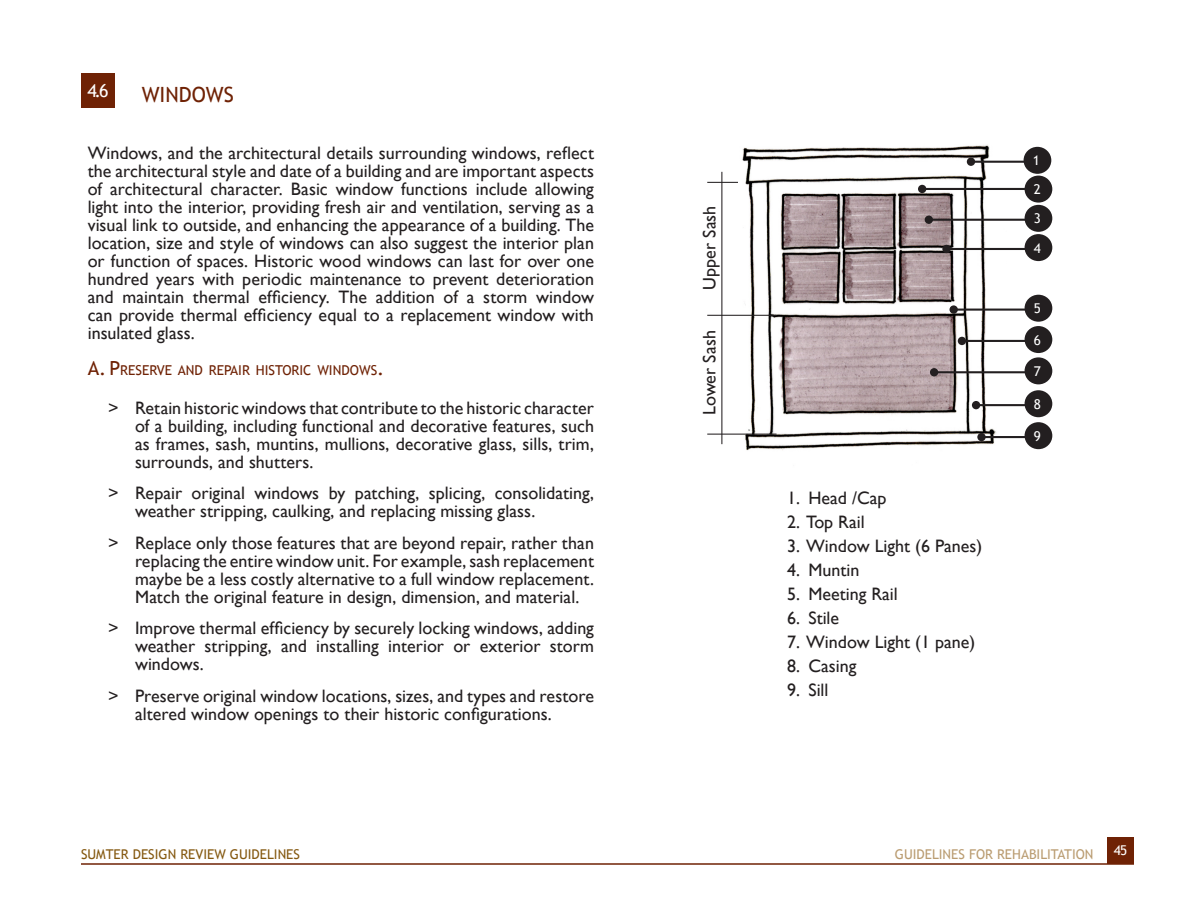
<style>
.page{position:relative;width:1188px;height:918px;background:#fff}
.page>*{position:absolute;margin:0;border:0;box-sizing:border-box;transform-origin:0 0}
.SECTION_SUB-HEADING{font:21px "Trebuchet MS";color:#6f2205}
.BASIC_BODY{font:18px/18px "Gill Sans";color:#231f20;text-align:justify}
.LABELS{font:18px "Gill Sans";color:#231f20}
.SECTION_NUMBER{font:18px "Trebuchet MS";color:#fff}
.t1{font:13.65px "Trebuchet MS";color:#6f2205}
.t2{font:13.5px "Trebuchet MS";color:#855911}
.t3{font:13.5px "Trebuchet MS";color:#ba9c71}
.LABEL_NUMBERS{font:13.5px "Trebuchet MS";color:#fff}
.s1{font-size:19.5px}
</style>
<div class="page">
<div style="left:1107px;top:837px;width:27px;height:27px;background:#6f2205"></div>
<hr style="left:81px;top:863px;width:1053px;height:2px;background:#6f2205">
<div style="left:81px;top:74px;width:34px;height:34px;background:#6f2205"></div>
<div style="left:1024px;top:147px;width:27px;height:27px;background:#231f20;border-radius:50%"></div>
<hr style="left:707px;top:182px;width:44px;height:1px;background:#231f20">
<img style="left:739px;top:144px;width:267px;height:307px">
<hr style="left:922px;top:188px;width:106px;height:2px;background:#231f20">
<div style="left:918px;top:185px;width:8px;height:8px;background:#231f20;border-radius:50%"></div>
<div style="left:1025px;top:176px;width:27px;height:27px;background:#231f20;border-radius:50%"></div>
<hr style="left:929px;top:219px;width:99px;height:2px;background:#231f20">
<div style="left:925px;top:216px;width:8px;height:8px;background:#231f20;border-radius:50%"></div>
<div style="left:1025px;top:205px;width:27px;height:27px;background:#231f20;border-radius:50%"></div>
<hr style="left:947px;top:248px;width:81px;height:2px;background:#231f20">
<div style="left:942px;top:245px;width:9px;height:8px;background:#231f20;border-radius:50%"></div>
<div style="left:1025px;top:234px;width:27px;height:27px;background:#231f20;border-radius:50%"></div>
<hr style="left:976px;top:404px;width:52px;height:2px;background:#231f20">
<div style="left:972px;top:401px;width:8px;height:8px;background:#231f20;border-radius:50%"></div>
<div style="left:1025px;top:390px;width:27px;height:27px;background:#231f20;border-radius:50%"></div>
<hr style="left:954px;top:309px;width:74px;height:2px;background:#231f20">
<div style="left:950px;top:305px;width:8px;height:9px;background:#231f20;border-radius:50%"></div>
<div style="left:1025px;top:295px;width:27px;height:27px;background:#231f20;border-radius:50%"></div>
<hr style="left:962px;top:340px;width:66px;height:2px;background:#231f20">
<div style="left:958px;top:337px;width:8px;height:8px;background:#231f20;border-radius:50%"></div>
<div style="left:1025px;top:326px;width:27px;height:27px;background:#231f20;border-radius:50%"></div>
<hr style="left:934px;top:371px;width:94px;height:2px;background:#231f20">
<div style="left:930px;top:368px;width:8px;height:8px;background:#231f20;border-radius:50%"></div>
<div style="left:1025px;top:357px;width:27px;height:27px;background:#231f20;border-radius:50%"></div>
<hr style="left:982px;top:436px;width:46px;height:2px;background:#231f20">
<div style="left:977px;top:433px;width:9px;height:8px;background:#231f20;border-radius:50%"></div>
<div style="left:1025px;top:422px;width:27px;height:27px;background:#231f20;border-radius:50%"></div>
<hr style="left:707px;top:315px;width:69px;height:1px;background:#231f20">
<hr style="left:707px;top:434px;width:69px;height:1px;background:#231f20">
<hr style="left:721px;top:172px;width:1px;height:272px;background:#231f20">
<hr style="left:971px;top:161px;width:56px;height:2px;background:#231f20">
<div style="left:967px;top:158px;width:8px;height:8px;background:#231f20;border-radius:50%"></div>
<p class="SECTION_NUMBER" style="left:87px;top:80px;width:23px">4.6</p>
<p class="SECTION_SUB-HEADING" style="left:142px;top:83px;width:94px">WINDOWS</p>
<p class="BASIC_BODY" style="left:88px;top:144px;width:508px">Windows, and the architectural details surrounding windows, reflect the architectural style and date of a building and are important aspects of architectural character. Basic window functions include allowing light into the interior, providing fresh air and ventilation, serving as a visual link to outside, and enhancing the appearance of a building. The location, size and style of windows can also suggest the interior plan or function of spaces. Historic wood windows can last for over one hundred years with periodic maintenance to prevent deterioration and maintain thermal efficiency. The addition of a storm window can provide thermal efficiency equal to a replacement window with insulated glass.</p>
<p class="t1" style="left:88px;top:363px;width:298px"><span class="s1">A. P</span>RESERVE AND REPAIR HISTORIC WINDOWS<span class="s1">.</span></p>
<p class="BASIC_BODY" style="left:135px;top:399px;width:461px;text-indent:-27px">&gt; Retain historic windows that contribute to the historic character of a building, including functional and decorative features, such as frames, sash, muntins, mullions, decorative glass, sills, trim, surrounds, and shutters.</p>
<p class="BASIC_BODY" style="left:135px;top:485px;width:460px;text-indent:-27px">&gt; Repair original windows by patching, splicing, consolidating, weather stripping, caulking, and replacing missing glass.</p>
<p class="BASIC_BODY" style="left:135px;top:534px;width:461px;text-indent:-27px">&gt; Replace only those features that are beyond repair, rather than replacing the entire window unit. For example, sash replacement maybe be a less costly alternative to a full window replacement.<br>Match the original feature in design, dimension, and material.</p>
<p class="BASIC_BODY" style="left:135px;top:620px;width:460px;text-indent:-27px">&gt; Improve thermal efficiency by securely locking windows, adding weather stripping, and installing interior or exterior storm windows.</p>
<p class="BASIC_BODY" style="left:135px;top:687px;width:460px;text-indent:-27px">&gt; Preserve original window locations, sizes, and types and restore altered window openings to their historic configurations.</p>
<p class="BASIC_BODY" style="left:701px;top:290px;width:86px;rotate:-90deg">Upper Sash</p>
<p class="BASIC_BODY" style="left:701px;top:415px;width:86px;rotate:-90deg">Lower Sash</p>
<p class="LABELS" style="left:787px;top:487px;width:101px">1. Head /Cap</p>
<p class="LABELS" style="left:787px;top:511px;width:79px">2. Top Rail</p>
<p class="LABELS" style="left:787px;top:535px;width:196px">3. Window Light (6 Panes)</p>
<p class="LABELS" style="left:787px;top:559px;width:74px">4. Muntin</p>
<p class="LABELS" style="left:787px;top:583px;width:112px">5. Meeting Rail</p>
<p class="LABELS" style="left:787px;top:607px;width:53px">6. Stile</p>
<p class="LABELS" style="left:787px;top:631px;width:189px">7. Window Light (1 pane)</p>
<p class="LABELS" style="left:787px;top:655px;width:71px">8. Casing</p>
<p class="LABELS" style="left:787px;top:679px;width:43px">9. Sill</p>
<p class="LABEL_NUMBERS" style="left:1033px;top:153px;width:9px">1</p>
<p class="LABEL_NUMBERS" style="left:1034px;top:181px;width:9px">2</p>
<p class="LABEL_NUMBERS" style="left:1034px;top:211px;width:9px">3</p>
<p class="LABEL_NUMBERS" style="left:1034px;top:240px;width:9px">4</p>
<p class="LABEL_NUMBERS" style="left:1034px;top:300px;width:9px">5</p>
<p class="LABEL_NUMBERS" style="left:1034px;top:332px;width:9px">6</p>
<p class="LABEL_NUMBERS" style="left:1034px;top:363px;width:9px">7</p>
<p class="LABEL_NUMBERS" style="left:1034px;top:396px;width:9px">8</p>
<p class="LABEL_NUMBERS" style="left:1034px;top:428px;width:9px">9</p>
<p class="t2" style="left:81px;top:846px;width:221px">SUMTER DESIGN REVIEW GUIDELINES</p>
<p class="t3" style="left:895px;top:846px;width:200px">GUIDELINES FOR REHABILITATION</p>
<p class="LABEL_NUMBERS" style="left:1114px;top:843px;width:15px">45</p>
</div>
